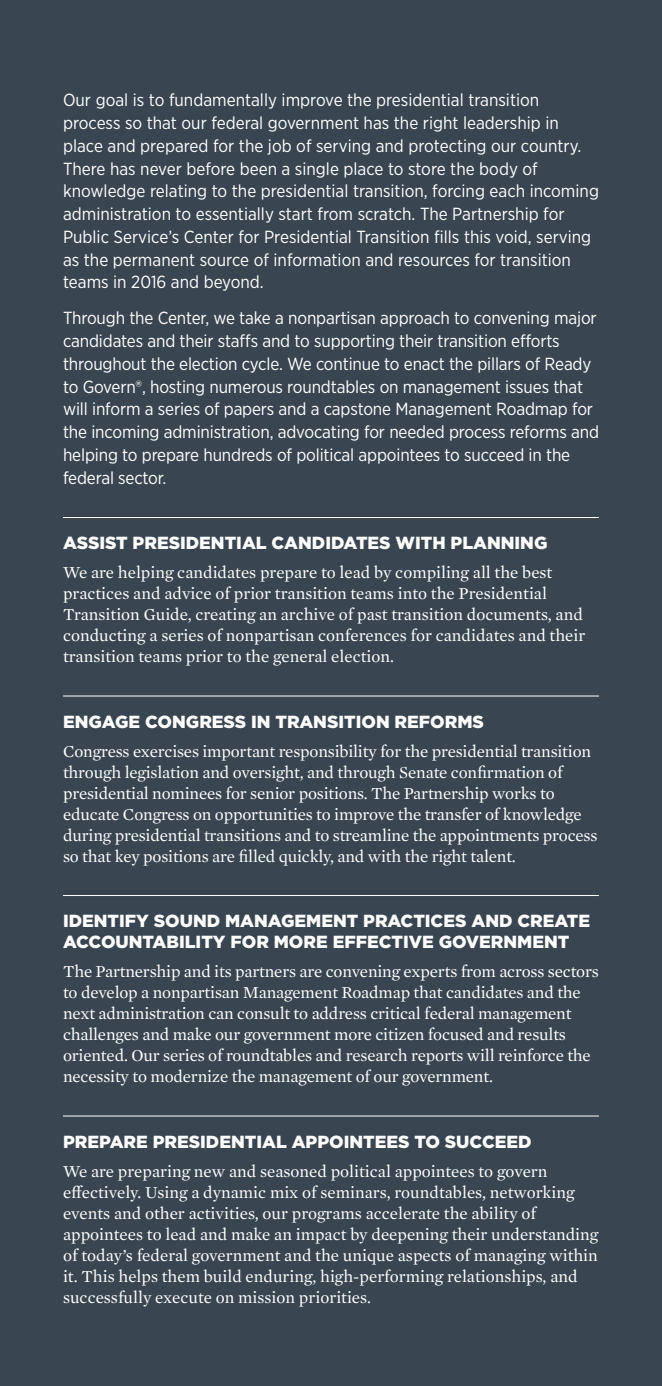
<style>
.page{position:relative;width:662px;height:1386px;background:#394651}
.page>*{position:absolute;margin:0;border:0;box-sizing:border-box;transform-origin:0 0}
.Paragraph_Style_2{font:17.5px/22.8px "Gotham Narrow";letter-spacing:-.01em;color:#fff}
.Paragraph_Style_1_co{font:900 17.5px/21px "Gotham";color:#fff}
.Paragraph_Style_2-2{font:17.15px/21px "Mercury Text G1";letter-spacing:-.01em;color:#fff}
</style>
<div class="page">
<hr style="left:63px;top:517px;width:535px;height:1px;background:#fff">
<hr style="left:63px;top:696px;width:535px;height:1px;background:#fff">
<hr style="left:63px;top:895px;width:535px;height:1px;background:#fff">
<hr style="left:63px;top:1116px;width:535px;height:1px;background:#fff">
<p class="Paragraph_Style_2" style="left:63px;top:89px;width:537px">Our goal is to fundamentally improve the presidential transition process so that our federal government has the right leadership in place and prepared for the job of serving and protecting our country.<br>There has never before been a single place to store the body of knowledge relating to the presidential transition, forcing each incoming administration to essentially start from scratch. The Partnership for Public Service’s Center for Presidential Transition fills this void, serving as the permanent source of information and resources for transition teams in 2016 and beyond.</p>
<p class="Paragraph_Style_2" style="left:63px;top:306px;width:537px">Through the Center, we take a nonpartisan approach to convening major candidates and their staffs and to supporting their transition efforts throughout the election cycle. We continue to enact the pillars of Ready to Govern®, hosting numerous roundtables on management issues that will inform a series of papers and a capstone Management Roadmap for the incoming administration, advocating for needed process reforms and helping to prepare hundreds of political appointees to succeed in the federal sector.</p>
<p class="Paragraph_Style_1_co" style="left:63px;top:532px;width:486px">ASSIST PRESIDENTIAL CANDIDATES WITH PLANNING</p>
<p class="Paragraph_Style_2-2" style="left:63px;top:561px;width:523px">We are helping candidates prepare to lead by compiling all the best practices and advice of prior transition teams into the Presidential Transition Guide, creating an archive of past transition documents, and conducting a series of nonpartisan conferences for candidates and their transition teams prior to the general election.</p>
<p class="Paragraph_Style_1_co" style="left:63px;top:711px;width:422px">ENGAGE CONGRESS IN TRANSITION REFORMS</p>
<p class="Paragraph_Style_2-2" style="left:63px;top:740px;width:536px">Congress exercises important responsibility for the presidential transition through legislation and oversight, and through Senate confirmation of presidential nominees for senior positions. The Partnership works to educate Congress on opportunities to improve the transfer of knowledge during presidential transitions and to streamline the appointments process so that key positions are filled quickly, and with the right talent.</p>
<p class="Paragraph_Style_1_co" style="left:63px;top:910px;width:528px">IDENTIFY SOUND MANAGEMENT PRACTICES AND CREATE<br>ACCOUNTABILITY FOR MORE EFFECTIVE GOVERNMENT</p>
<p class="Paragraph_Style_2-2" style="left:63px;top:960px;width:537px">The Partnership and its partners are convening experts from across sectors to develop a nonpartisan Management Roadmap that candidates and the next administration can consult to address critical federal management challenges and make our government more citizen focused and results oriented. Our series of roundtables and research reports will reinforce the necessity to modernize the management of our government.</p>
<p class="Paragraph_Style_1_co" style="left:63px;top:1131px;width:470px">PREPARE PRESIDENTIAL APPOINTEES TO SUCCEED</p>
<p class="Paragraph_Style_2-2" style="left:63px;top:1160px;width:536px">We are preparing new and seasoned political appointees to govern effectively. Using a dynamic mix of seminars, roundtables, networking events and other activities, our programs accelerate the ability of appointees to lead and make an impact by deepening their understanding of today’s federal government and the unique aspects of managing within it. This helps them build enduring, high-performing relationships, and successfully execute on mission priorities.</p>
</div>
